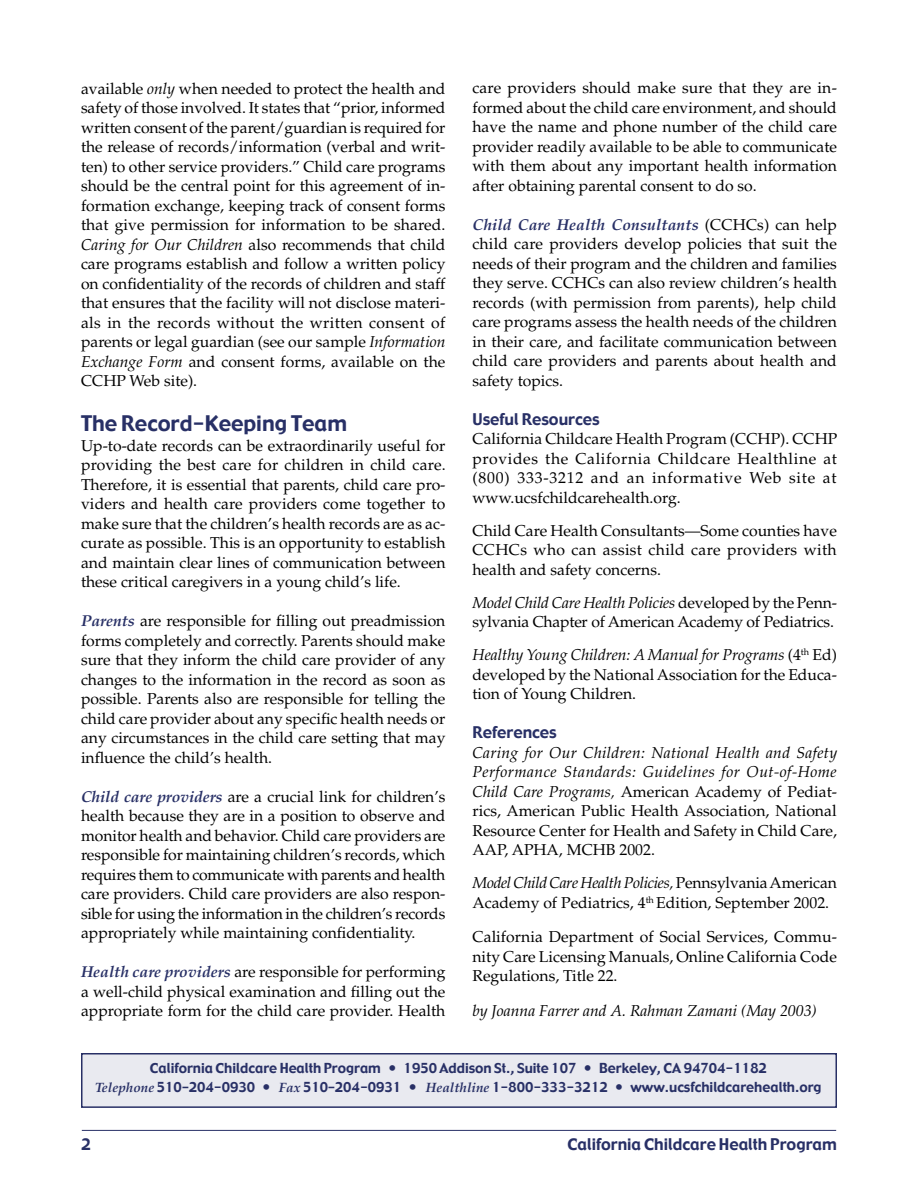
<style>
.page{position:relative;width:918px;height:1188px;background:#fff}
.page>*{position:absolute;margin:0;border:0;box-sizing:border-box;transform-origin:0 0}
.Subhead{font:21px "Gadget";color:#283066}
.Body_Text{font:15.75px/19.5px "Palatino";color:#000;text-align:justify}
.References_Text{font:15.75px/19.5px "Palatino";color:#000;text-align:justify}
.References_Text-2{font:italic 15.75px "Palatino";color:#000}
.Body_Text-2{font:15.75px "Gadget";color:#283066}
.Sub_subhead{font:15.75px "Gadget";color:#283066}
.t1{font:13.5px "Gadget";color:#283066}
.s1{font-style:italic}
.s2{font-weight:700;font-style:italic;color:#283066}
.s3{font-family:"Palatino";font-weight:700;font-style:italic}
</style>
<div class="page">
<hr style="left:82px;top:1130px;width:754px;height:1px;background:#283066">
<div style="left:82px;top:1054px;width:754px;height:53px;background:#e9eaf0"></div>
<div style="left:81px;top:1053px;width:756px;height:55px;border:2px solid #283066"></div>
<p class="Body_Text" style="left:81px;top:79px;width:366px">available <span class="s1">only</span> when needed to protect the health and safety of those involved. It states that “prior, informed written consent of the parent/guardian is required for the release of records/information (verbal and writ&shy;ten) to other service providers.” Child care programs should be the central point for this agreement of in&shy;formation exchange, keeping track of consent forms that give permission for information to be shared.<br><span class="s1">Caring for Our Children</span> also recommends that child care programs establish and follow a written policy on confidentiality of the records of children and staff that ensures that the facility will not disclose materi&shy;als in the records without the written consent of parents or legal guardian (see our sample <span class="s1">Information Exchange Form</span> and consent forms, available on the CCHP Web site).</p>
<p class="Subhead" style="left:81px;top:410px;width:268px">The Record-Keeping Team</p>
<p class="Body_Text" style="left:81px;top:436px;width:366px">Up-to-date records can be extraordinarily useful for providing the best care for children in child care.<br>Therefore, it is essential that parents, child care pro&shy;viders and health care providers come together to make sure that the children’s health records are as ac&shy;curate as possible. This is an opportunity to establish and maintain clear lines of communication between these critical caregivers in a young child’s life.</p>
<p class="Body_Text" style="left:81px;top:611px;width:366px"><span class="s2">Parents</span> are responsible for filling out preadmission forms completely and correctly. Parents should make sure that they inform the child care provider of any changes to the information in the record as soon as possible. Parents also are responsible for telling the child care provider about any specific health needs or any circumstances in the child care setting that may influence the child’s health.</p>
<p class="Body_Text" style="left:81px;top:787px;width:366px"><span class="s2">Child care providers</span> are a crucial link for children’s health because they are in a position to observe and monitor health and behavior. Child care providers are responsible for maintaining children’s records, which requires them to communicate with parents and health care providers. Child care providers are also respon&shy;sible for using the information in the children’s records appropriately while maintaining confidentiality.</p>
<p class="Body_Text" style="left:81px;top:962px;width:366px"><span class="s2">Health care providers</span> are responsible for performing a well-child physical examination and filling out the appropriate form for the child care provider. Health</p>
<p class="Body_Text" style="left:472px;top:79px;width:366px">care providers should make sure that they are in&shy;formed about the child care environment, and should have the name and phone number of the child care provider readily available to be able to communicate with them about any important health information after obtaining parental consent to do so.</p>
<p class="Body_Text" style="left:472px;top:215px;width:366px"><span class="s2">Child Care Health Consultants</span> (CCHCs) can help child care providers develop policies that suit the needs of their program and the children and families they serve. CCHCs can also review children’s health records (with permission from parents), help child care programs assess the health needs of the children in their care, and facilitate communication between child care providers and parents about health and safety topics.</p>
<p class="Sub_subhead" style="left:472px;top:409px;width:129px">Useful Resources</p>
<p class="References_Text" style="left:472px;top:430px;width:366px">California Childcare Health Program (CCHP). CCHP provides the California Childcare Healthline at (800) 333-3212 and an informative Web site at www.ucsfchildcarehealth.org.</p>
<p class="References_Text" style="left:472px;top:521px;width:366px">Child Care Health Consultants—Some counties have CCHCs who can assist child care providers with health and safety concerns.</p>
<p class="References_Text" style="left:472px;top:593px;width:366px"><span class="s1">Model Child Care Health Policies</span> developed by the Penn&shy;sylvania Chapter of American Academy of Pediatrics.</p>
<p class="References_Text" style="left:472px;top:646px;width:366px"><span class="s1">Healthy Young Children: A Manual for Programs</span> (4<sup>th</sup> Ed) developed by the National Association for the Educa&shy;tion of Young Children.</p>
<p class="Sub_subhead" style="left:472px;top:723px;width:86px">References</p>
<p class="References_Text" style="left:472px;top:743px;width:366px"><span class="s1">Caring for Our Children: National Health and Safety Performance Standards: Guidelines for Out-of-Home Child Care Programs,</span> American Academy of Pediat&shy;rics, American Public Health Association, National Resource Center for Health and Safety in Child Care, AAP, APHA, MCHB 2002.</p>
<p class="References_Text" style="left:472px;top:874px;width:366px"><span class="s1">Model Child Care Health Policies,</span> Pennsylvania American<br>Academy of Pediatrics, 4<sup>th</sup> Edition, September 2002.</p>
<p class="References_Text" style="left:472px;top:928px;width:366px">California Department of Social Services, Commu&shy;nity Care Licensing Manuals, Online California Code Regulations, Title 22.</p>
<p class="References_Text-2" style="left:472px;top:1001px;width:346px">by Joanna Farrer and A. Rahman Zamani (May 2003)</p>
<p class="t1" style="left:150px;top:1059px;width:619px">California Childcare Health Program • 1950 Addison St., Suite 107 • Berkeley, CA 94704-1182</p>
<p class="t1" style="left:95px;top:1078px;width:728px"><span class="s3">Telephone</span> 510–204-0930 • <span class="s3">Fax</span> 510–204-0931 • <span class="s3">Healthline</span> 1-800-333-3212 • www.ucsfchildcarehealth.org</p>
<p class="Body_Text-2" style="left:81px;top:1134px;width:11px">2</p>
<p class="Body_Text-2" style="left:567px;top:1134px;width:271px">California Childcare Health Program</p>
</div>
